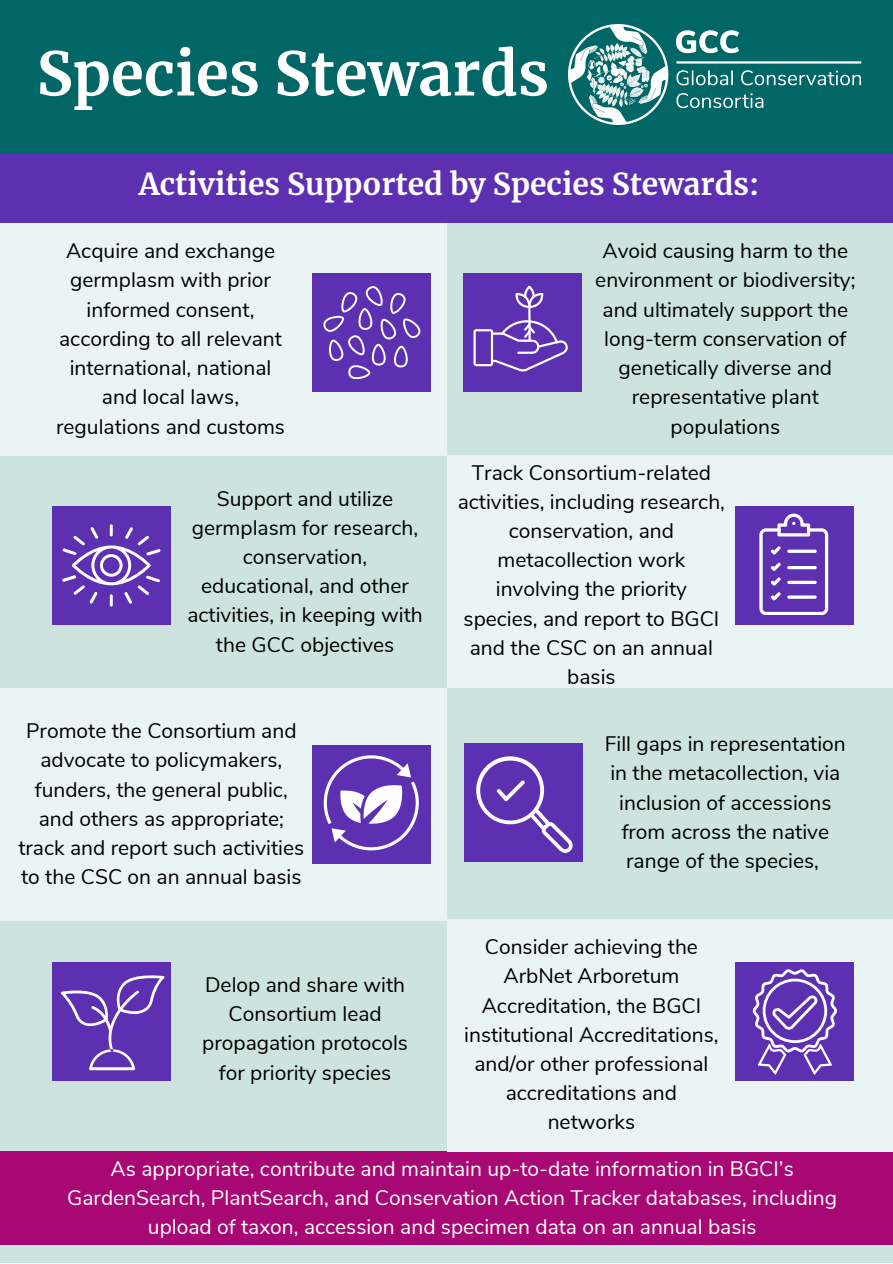
<style>
.page{position:relative;width:893px;height:1264px;background:#fff}
.page>*{position:absolute;margin:0;border:0;box-sizing:border-box;transform-origin:0 0}
.t1{font:700 60px "Merriweather";color:#fff}
.t2{font:700 30px "Merriweather";color:#fff}
.t3{font:21px/29.2px "Nunito Sans";color:#000;text-align:center}
.t4{font:21px/29.2px "Nunito Sans";color:#fff;text-align:center}
</style>
<div class="page">
<div style="left:0;top:0;width:892px;height:1262px;background:#cce3de"></div>
<div style="left:0;top:0;width:892px;height:209px;background:#066"></div>
<img style="left:568px;top:25px;width:294px;height:100px">
<div style="left:0;top:1151px;width:892px;height:93px;background:#a80874"></div>
<div style="left:463px;top:273px;width:119px;height:119px;background:#5d30b2"></div>
<div style="left:0;top:153px;width:892px;height:70px;background:#5d30b2"></div>
<div style="left:447px;top:918px;width:445px;height:233px;background:#eaf4f4"></div>
<div style="left:735px;top:962px;width:119px;height:119px;background:#5d30b2"></div>
<svg style="left:473px;top:285px;width:95px;height:86px"></svg>
<div style="left:0;top:688px;width:446px;height:232px;background:#eaf4f4"></div>
<div style="left:52px;top:962px;width:118px;height:119px;background:#5d30b2"></div>
<svg style="left:61px;top:975px;width:103px;height:95px"></svg>
<div style="left:464px;top:743px;width:119px;height:119px;background:#5d30b2"></div>
<svg style="left:476px;top:756px;width:96px;height:97px"></svg>
<div style="left:447px;top:455px;width:445px;height:233px;background:#eaf4f4"></div>
<div style="left:52px;top:506px;width:118px;height:119px;background:#5d30b2"></div>
<svg style="left:62px;top:524px;width:99px;height:82px"></svg>
<div style="left:0;top:223px;width:446px;height:232px;background:#eaf4f4"></div>
<div style="left:312px;top:273px;width:118px;height:119px;background:#5d30b2"></div>
<div style="left:312px;top:745px;width:118px;height:119px;background:#5d30b2"></div>
<div style="left:735px;top:506px;width:119px;height:119px;background:#5d30b2"></div>
<svg style="left:323px;top:286px;width:97px;height:93px"></svg>
<svg style="left:323px;top:755px;width:96px;height:95px"></svg>
<svg style="left:759px;top:513px;width:68px;height:101px"></svg>
<svg style="left:752px;top:969px;width:85px;height:105px"></svg>
<p class="t1" style="left:37px;top:36px;width:514px">Species Stewards</p>
<p class="t2" style="left:139px;top:166px;width:622px">Activities Supported by Species Stewards:</p>
<p class="t3" style="left:56px;top:237px;width:230px">Acquire and exchange germplasm with prior informed consent, according to all relevant international, national and local laws, regulations and customs</p>
<p class="t3" style="left:187px;top:484px;width:237px">Support and utilize germplasm for research, conservation, educational, and other activities, in keeping with the GCC objectives</p>
<p class="t3" style="left:18px;top:716px;width:287px">Promote the Consortium and advocate to policymakers, funders, the general public, and others as appropriate; track and report such activities to the CSC on an annual basis</p>
<p class="t3" style="left:202px;top:970px;width:207px">Delop and share with<br>Consortium lead propagation protocols for priority species</p>
<p class="t3" style="left:595px;top:237px;width:262px">Avoid causing harm to the environment or biodiversity; and ultimately support the long-term conservation of genetically diverse and representative plant populations</p>
<p class="t3" style="left:458px;top:458px;width:269px">Track Consortium-related activities, including research, conservation, and metacollection work involving the priority species, and report to BGCI and the CSC on an annual basis</p>
<p class="t3" style="left:604px;top:729px;width:242px">Fill gaps in representation in the metacollection, via inclusion of accessions from across the native range of the species,</p>
<p class="t3" style="left:464px;top:932px;width:256px">Consider achieving the<br>ArbNet Arboretum<br>Accreditation, the BGCI institutional Accreditations, and/or other professional accreditations and networks</p>
<p class="t4" style="left:67px;top:1154px;width:771px">As appropriate, contribute and maintain up-to-date information in BGCI’s<br>GardenSearch, PlantSearch, and Conservation Action Tracker databases, including upload of taxon, accession and specimen data on an annual basis</p>
</div>
